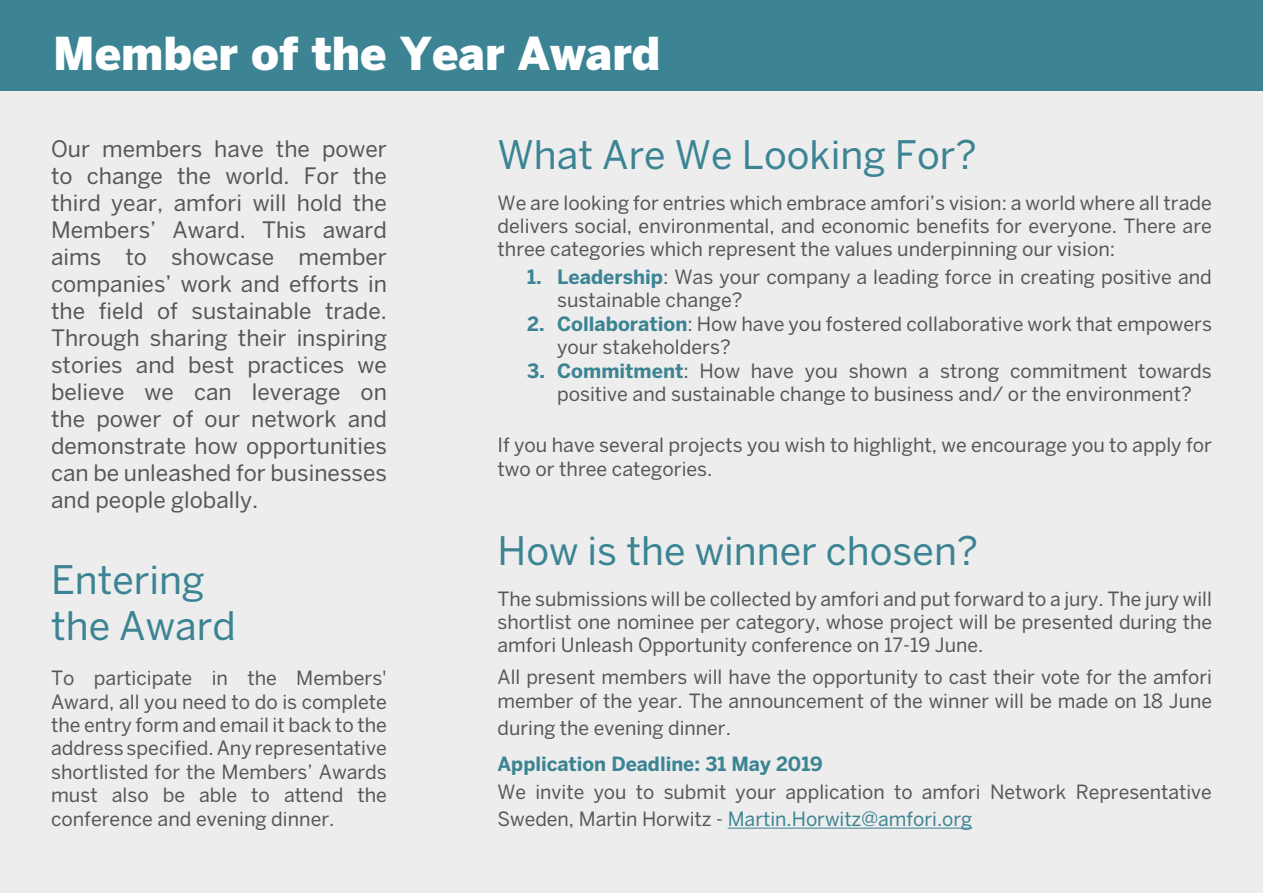
<style>
.page{position:relative;width:1263px;height:893px;background:#ededed}
.page>*{position:absolute;margin:0;border:0;box-sizing:border-box;transform-origin:0 0}
.t1{font:900 45px "Benton Sans";color:#fff}
.t2{font:39px/46.8px "Benton Sans";color:#3c8493}
.t3{font:22.5px/27px "Benton Sans";color:#575756;text-align:justify}
.t4{font:19.5px/23.4px "Benton Sans";color:#575756}
.t5{font:700 19.5px "Benton Sans";color:#3c8493}
.s1{font-weight:700;color:#3c8493}
.s2{color:#3c8493}
</style>
<div class="page">
<div style="left:0;top:0;width:1263px;height:90px;background:#3c8493"></div>
<hr style="left:728px;top:828px;width:244px;height:1px;background:#3c8493">
<h1 class="t1" style="left:53px;top:27px;width:609px">Member of the Year Award</h1>
<p class="t3" style="left:51px;top:135px;width:337px">Our members have the power to change the world. For the third year, amfori will hold the Members’ Award. This award aims to showcase member companies’ work and efforts in the field of sustainable trade.<br>Through sharing their inspiring stories and best practices we believe we can leverage on the power of our network and demonstrate how opportunities can be unleashed for businesses and people globally.</p>
<h2 class="t2" style="left:51px;top:556px;width:186px">Entering the Award</h2>
<p class="t4" style="left:51px;top:666px;width:337px;text-align:justify">To participate in the Members' Award, all you need to do is complete the entry form and email it back to the address specified. Any representative shortlisted for the Members’ Awards must also be able to attend the conference and evening dinner.</p>
<h2 class="t2" style="left:497px;top:131px;width:481px">What Are We Looking For?</h2>
<p class="t4" style="left:497px;top:191px;width:716px;text-align:justify">We are looking for entries which embrace amfori’s vision: a world where all trade delivers social, environmental, and economic benefits for everyone. There are three categories which represent the values underpinning our vision:</p>
<p class="t4" style="left:557px;top:265px;width:656px;text-indent:-30px"><span class="s1">1. Leadership</span>: Was your company a leading force in creating positive and sustainable change?</p>
<p class="t4" style="left:557px;top:312px;width:656px;text-indent:-30px"><span class="s1">2. Collaboration</span>: How have you fostered collaborative work that empowers your stakeholders?</p>
<p class="t4" style="left:527px;top:359px;width:686px;text-align:center"><span class="s1">3. Commitment</span>: How have you shown a strong commitment towards positive and sustainable change to business and/ or the environment?</p>
<p class="t4" style="left:497px;top:433px;width:716px">If you have several projects you wish to highlight, we encourage you to apply for two or three categories.</p>
<h2 class="t2" style="left:497px;top:527px;width:482px">How is the winner chosen?</h2>
<p class="t4" style="left:497px;top:587px;width:716px;text-align:justify">The submissions will be collected by amfori and put forward to a jury. The jury will shortlist one nominee per category, whose project will be presented during the amfori Unleash Opportunity conference on 17-19 June.</p>
<p class="t4" style="left:497px;top:665px;width:716px">All present members will have the opportunity to cast their vote for the amfori member of the year. The announcement of the winner will be made on 18 June</p>
<p class="t4" style="left:497px;top:716px;width:235px">during the evening dinner.</p>
<p class="t5" style="left:497px;top:752px;width:327px">Application Deadline: 31 May 2019</p>
<p class="t4" style="left:497px;top:778px;width:716px;line-height:27px">We invite you to submit your application to amfori Network Representative<br>Sweden, Martin Horwitz - <span class="s2">Martin.Horwitz@amfori.org</span></p>
</div>
